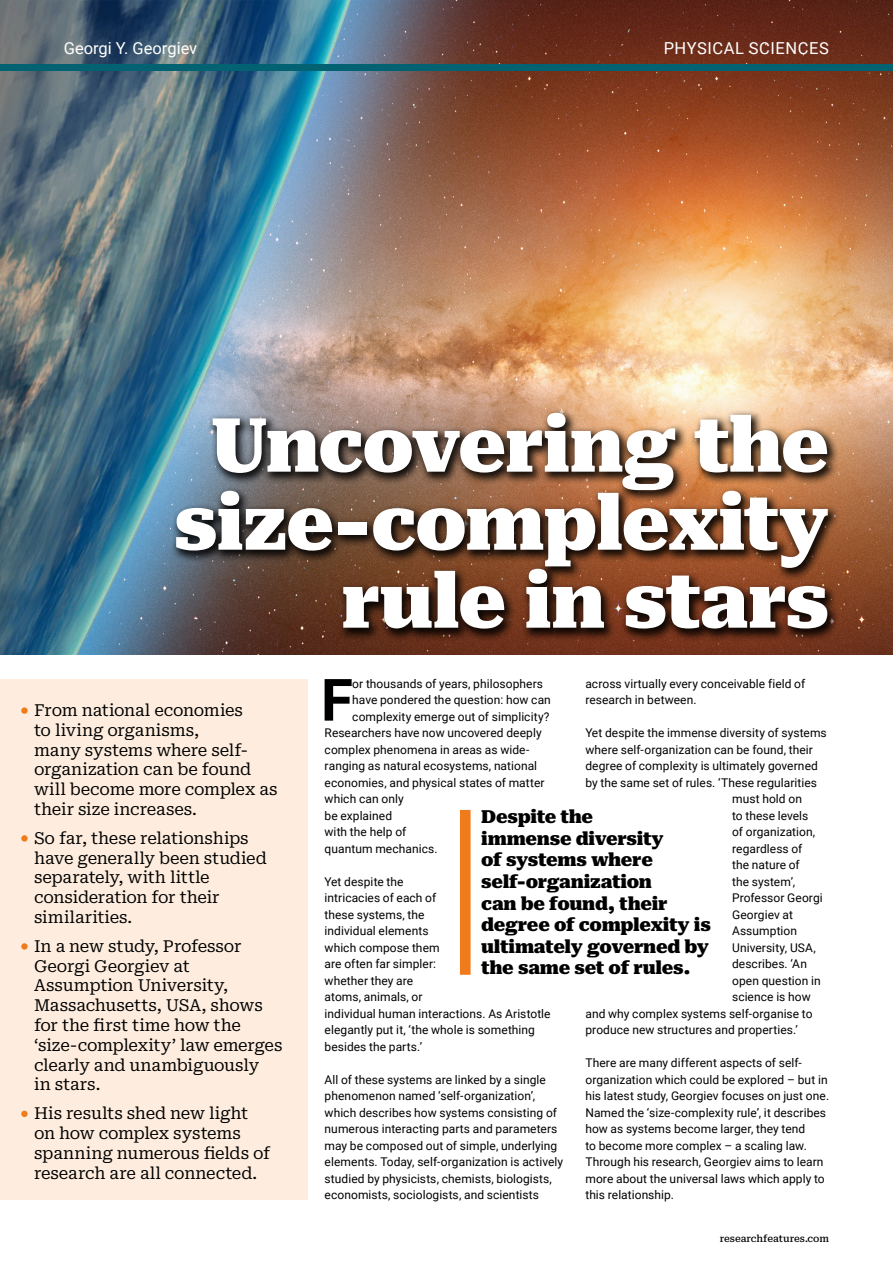
<style>
.page{position:relative;width:893px;height:1263px;background:#fff}
.page>*{position:absolute;margin:0;border:0;box-sizing:border-box;transform-origin:0 0}
.t1{font:900 75px/78px "Roboto Serif";letter-spacing:-.02em;color:#fff;text-align:right}
.t2{font:700 58.35px "Roboto";color:#000}
.t3{font:900 18px/21.6px "Roboto Serif";letter-spacing:-.015em;color:#000}
.t4{font:16.5px/19.8px "Roboto Serif";letter-spacing:-.01em;color:#000}
.t5{font:16.5px "Roboto";color:#fff}
.t6{font:16.5px "Roboto";letter-spacing:.025em;color:#fff}
.t7{font:12px/16.5px "Roboto";letter-spacing:.005em;color:#000}
.t8{font:500 9.75px "Roboto Serif";color:#000}
</style>
<div class="page">
<img style="left:0;top:0;width:893px;height:655px">
<div style="left:170px;top:408px;width:670px;height:234px;background:#000;opacity:.9"></div>
<div style="left:0;top:679px;width:308px;height:521px;background:#feedde"></div>
<svg style="left:21px;top:707px;width:7px;height:7px"></svg>
<svg style="left:21px;top:835px;width:7px;height:7px"></svg>
<svg style="left:21px;top:943px;width:7px;height:7px"></svg>
<div style="left:21px;top:1111px;width:7px;height:6px;background:#ef7b1b;border-radius:50%"></div>
<div style="left:460px;top:810px;width:11px;height:165px;background:#ef7b1b"></div>
<div style="left:0;top:64px;width:893px;height:7px;background:#036271"></div>
<h3 class="t5" style="left:64px;top:37px;width:135px">Georgi Y. Georgiev</h3>
<h3 class="t6" style="left:664px;top:37px;width:167px">PHYSICAL SCIENCES</h3>
<h1 class="t1" style="left:174px;top:401px;width:657px">Uncovering the size-complexity rule in stars</h1>
<h3 class="t4" style="left:34px;top:699px;width:245px">From national economies<br>to living organisms,<br>many systems where self&shy;organization can be found will become more complex as their size increases.</h3>
<h3 class="t4" style="left:34px;top:827px;width:234px">So far, these relationships have generally been studied separately, with little consideration for their similarities.</h3>
<h3 class="t4" style="left:34px;top:935px;width:250px">In a new study, Professor<br>Georgi Georgiev at<br>Assumption University,<br>Massachusetts, USA, shows for the first time how the ‘size-complexity’ law emerges clearly and unambiguously<br>in stars.</h3>
<h3 class="t4" style="left:34px;top:1102px;width:238px">His results shed new light on how complex systems spanning numerous fields of research are all connected.</h3>
<h2 class="t2" style="left:321px;top:659px;width:34px">F</h2>
<p class="t7" style="left:352px;top:675px;width:192px">or thousands of years, philosophers</p>
<p class="t7" style="left:585px;top:675px;width:221px">across virtually every conceivable field of research in between.</p>
<p class="t7" style="left:585px;top:724px;width:243px">Yet despite the immense diversity of systems</p>
<p class="t7" style="left:585px;top:741px;width:229px">where self-organization can be found, their</p>
<p class="t7" style="left:585px;top:757px;width:234px">degree of complexity is ultimately governed</p>
<p class="t7" style="left:585px;top:774px;width:233px">by the same set of rules. ‘These regularities</p>
<p class="t7" style="left:732px;top:790px;width:71px">must hold on</p>
<p class="t7" style="left:732px;top:807px;width:78px">to these levels</p>
<p class="t7" style="left:732px;top:823px;width:85px">of organization,</p>
<p class="t7" style="left:732px;top:840px;width:72px">regardless of</p>
<p class="t7" style="left:732px;top:856px;width:69px">the nature of</p>
<p class="t7" style="left:732px;top:873px;width:65px">the system’,</p>
<p class="t7" style="left:732px;top:889px;width:92px">Professor Georgi</p>
<p class="t7" style="left:732px;top:906px;width:62px">Georgiev at</p>
<p class="t7" style="left:732px;top:922px;width:66px">Assumption</p>
<p class="t7" style="left:732px;top:939px;width:85px">University, USA,</p>
<p class="t7" style="left:732px;top:955px;width:76px">describes. ‘An</p>
<p class="t7" style="left:732px;top:972px;width:90px">open question in</p>
<p class="t7" style="left:732px;top:988px;width:80px">science is how</p>
<p class="t7" style="left:585px;top:1005px;width:229px">and why complex systems self-organise to</p>
<p class="t7" style="left:585px;top:1021px;width:214px">produce new structures and properties.’</p>
<p class="t7" style="left:585px;top:1054px;width:245px">There are many different aspects of self&shy;organization which could be explored – but in his latest study, Georgiev focuses on just one.<br>Named the ‘size-complexity rule’, it describes how as systems become larger, they tend<br>to become more complex – a scaling law.<br>Through his research, Georgiev aims to learn more about the universal laws which apply to this relationship.</p>
<p class="t7" style="left:352px;top:691px;width:200px">have pondered the question: how can</p>
<p class="t7" style="left:352px;top:708px;width:199px">complexity emerge out of simplicity?</p>
<p class="t7" style="left:325px;top:724px;width:219px">Researchers have now uncovered deeply</p>
<p class="t7" style="left:325px;top:741px;width:206px">complex phenomena in areas as wide-</p>
<p class="t7" style="left:325px;top:757px;width:214px">ranging as natural ecosystems, national</p>
<p class="t7" style="left:325px;top:774px;width:221px">economies, and physical states of matter</p>
<p class="t7" style="left:325px;top:790px;width:81px">which can only</p>
<p class="t7" style="left:325px;top:807px;width:69px">be explained</p>
<p class="t7" style="left:325px;top:823px;width:83px">with the help of</p>
<p class="t7" style="left:325px;top:840px;width:114px">quantum mechanics.</p>
<p class="t7" style="left:325px;top:873px;width:228px">Yet despite the<br>intricacies of each of<br>these systems, the<br>individual elements<br>which compose them<br>are often far simpler:<br>whether they are<br>atoms, animals, or<br>individual human interactions. As Aristotle elegantly put it, ‘the whole is something besides the parts.’</p>
<p class="t7" style="left:325px;top:1071px;width:240px">All of these systems are linked by a single phenomenon named ‘self-organization’, which describes how systems consisting of numerous interacting parts and parameters may be composed out of simple, underlying elements. Today, self-organization is actively studied by physicists, chemists, biologists, economists, sociologists, and scientists</p>
<h3 class="t3" style="left:481px;top:805px;width:231px">Despite the<br>immense diversity<br>of systems where self-organization<br>can be found, their degree of complexity is ultimately governed by the same set of rules.</h3>
<p class="t8" style="left:720px;top:1230px;width:111px">researchfeatures.com</p>
</div>
